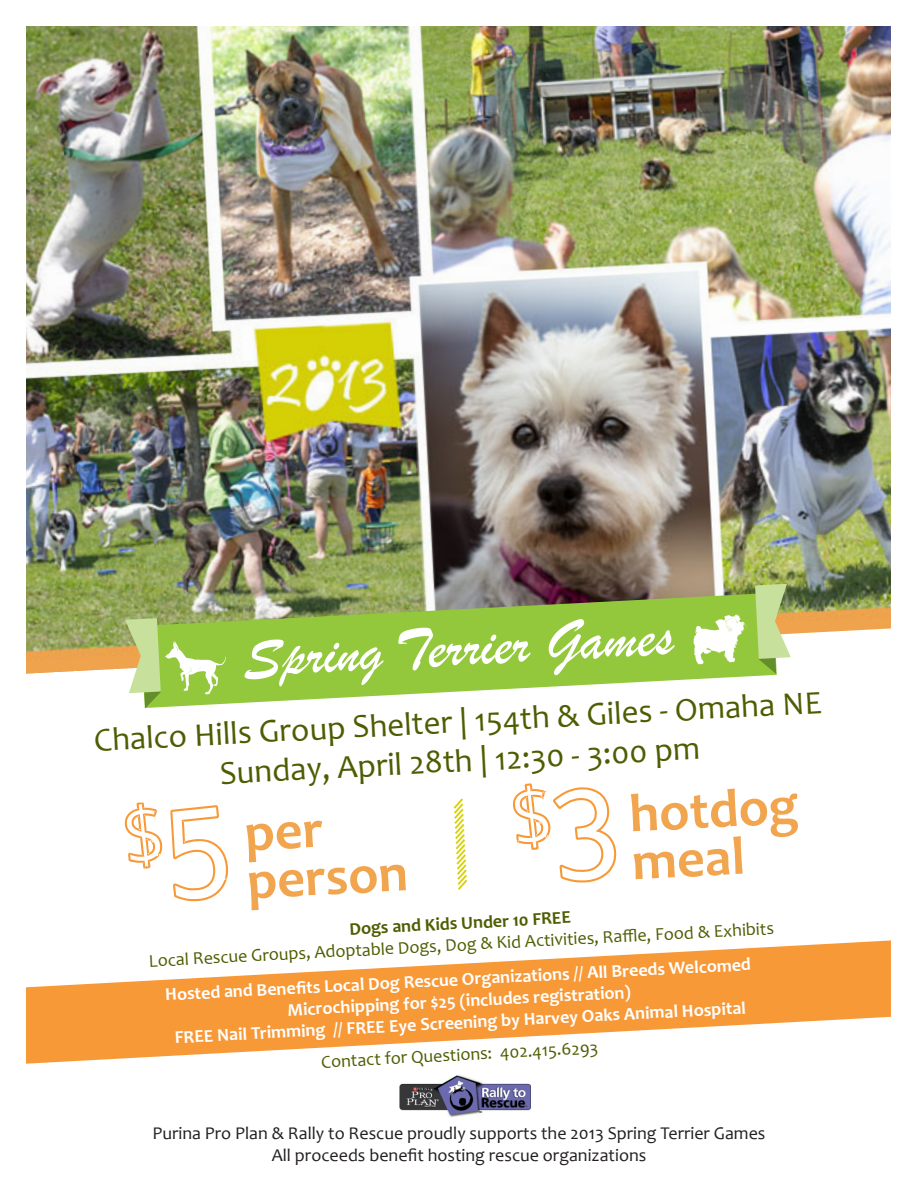
<style>
.page{position:relative;width:918px;height:1188px;background:#fff}
.page>*{position:absolute;margin:0;border:0;box-sizing:border-box;transform-origin:0 0}
.t1{font:60px "Brush Script";color:#fff}
.t2{font:700 54px "Candara";color:#f2a54f}
.t3{font:33px "Candara";color:#4f5d02}
.t4{font:700 18px "Candara";color:#fff}
.t5{font:18px "Candara";color:#231f20}
.t6{font:18px "Candara";color:#4f5d02}
.t7{font:700 18px "Candara";color:#4f5d02}
</style>
<div class="page">
<img style="left:26px;top:26px;width:865px;height:648px">
<img style="left:400px;top:1075px;width:131px;height:42px">
<svg style="left:453px;top:798px;width:15px;height:92px"></svg>
<svg style="left:140px;top:593px;width:637px;height:111px;background:#a0c55f"></svg>
<svg style="left:125px;top:618px;width:101px;height:90px;background:#b1d172"></svg>
<svg style="left:693px;top:614px;width:54px;height:50px"></svg>
<svg style="left:755px;top:584px;width:36px;height:90px;background:#c0d089"></svg>
<svg style="left:26px;top:940px;width:865px;height:124px;fill:#f89938"></svg>
<svg style="left:125px;top:802px;width:37px;height:67px"></svg>
<svg style="left:170px;top:805px;width:58px;height:96px"></svg>
<svg style="left:513px;top:783px;width:104px;height:100px"></svg>
<p class="t1" style="left:241px;top:622px;width:432px;rotate:-3deg">Spring Terrier Games</p>
<p class="t3" style="left:93px;top:720px;width:730px;rotate:-3deg">Chalco Hills Group Shelter | 154th &amp; Giles - Omaha NE</p>
<p class="t3" style="left:219px;top:753px;width:482px;rotate:-3deg">Sunday, April 28th | 12:30 - 3:00 pm</p>
<p class="t2" style="left:628px;top:780px;width:171px;rotate:-3deg">hotdog</p>
<p class="t2" style="left:630px;top:828px;width:115px;rotate:-3deg">meal</p>
<p class="t2" style="left:245px;top:847px;width:163px;rotate:-3deg">person</p>
<p class="t7" style="left:349px;top:917px;width:223px;rotate:-3deg">Dogs and Kids Under 10 FREE</p>
<p class="t6" style="left:148px;top:950px;width:627px;rotate:-3deg">Local Rescue Groups, Adoptable Dogs, Dog &amp; Kid Activities, Raffl e, Food &amp; Exhibits</p>
<p class="t4" style="left:165px;top:983px;width:588px;rotate:-3deg">Hosted and Benefi ts Local Dog Rescue Organizations // All Breeds Welcomed</p>
<p class="t4" style="left:287px;top:999px;width:345px;rotate:-3deg">Microchipping for $25 (includes registration)</p>
<p class="t4" style="left:174px;top:1026px;width:573px;rotate:-3deg">FREE Nail Trimming // FREE Eye Screening by Harvey Oaks Animal Hospital</p>
<p class="t6" style="left:321px;top:1051px;width:279px;rotate:-3deg">Contact for Questions: 402.415.6293</p>
<p class="t5" style="left:153px;top:1122px;width:614px">Purina Pro Plan &amp; Rally to Rescue proudly supports the 2013 Spring Terrier Games</p>
<p class="t5" style="left:272px;top:1144px;width:376px">All proceeds benefit hosting rescue organizations</p>
</div>
